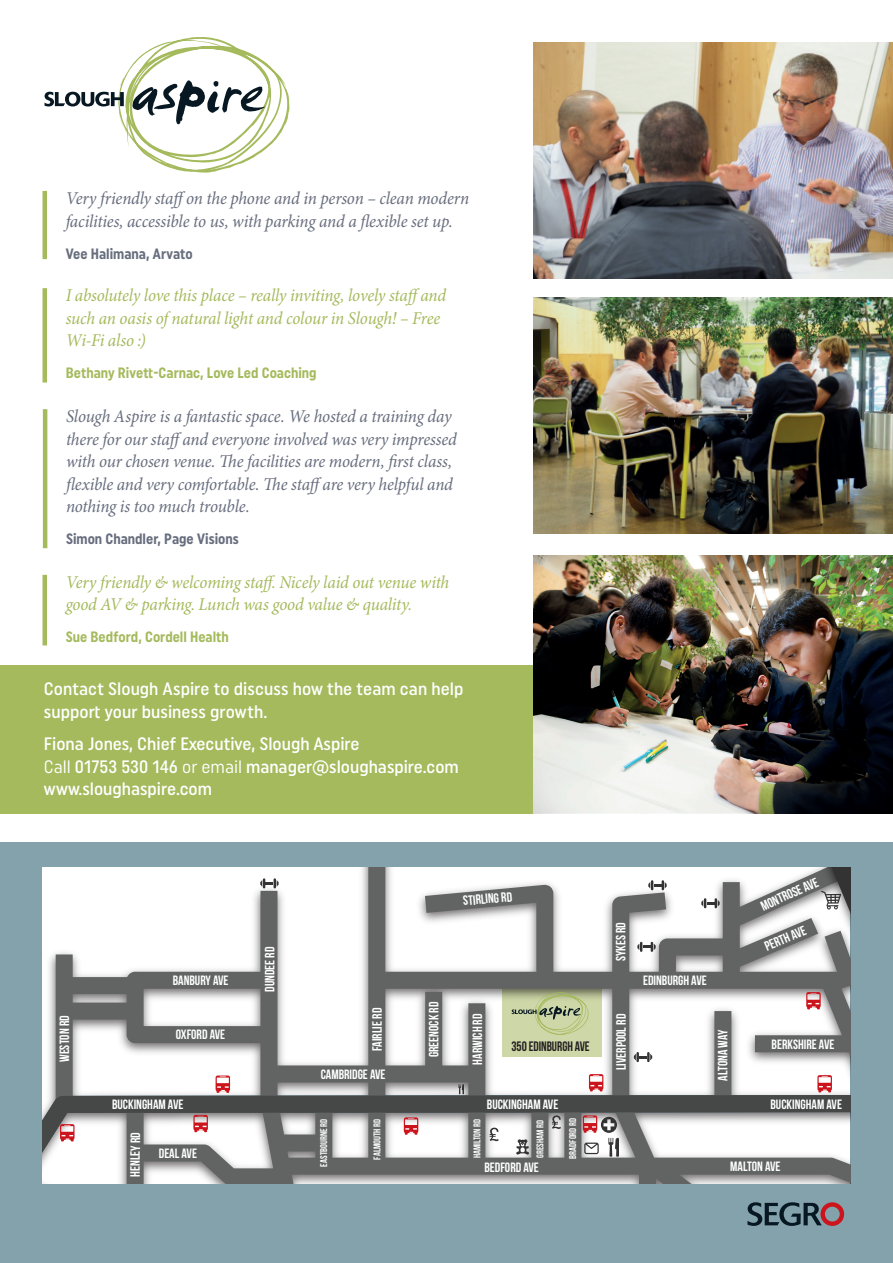
<style>
.page{position:relative;width:893px;height:1263px;background:#fff}
.page>*{position:absolute;margin:0;border:0;box-sizing:border-box;transform-origin:0 0}
.t1{font:italic 18px/22.5px "Minion Pro";letter-spacing:-.015em;color:#666d7d;scale:.95 1}
.t2{font:italic 18px/22.5px "Minion Pro";letter-spacing:-.015em;color:#a4ba5c;scale:.95 1}
.t3{font:500 18px/22.5px "Uniform Condensed";color:#fff}
.t4{font:700 15px "Uniform Condensed";color:#a4ba5c;scale:.95 1}
.t5{font:700 15px "Uniform Condensed";color:#666d7d;scale:.95 1}
.t6{font:700 13.65px "Bebas Neue";color:#231f20;scale:.95 1}
.t7{font:13.5px "Bebas Neue";color:#fff}
.t8{font:9.75px "Bebas Neue";color:#fff}
.s1{font-weight:400}
</style>
<div class="page">
<div style="left:0;top:665px;width:534px;height:149px;background:#a4ba5c"></div>
<div style="left:0;top:842px;width:893px;height:421px;background:#83a2ac"></div>
<svg style="left:747px;top:1202px;width:97px;height:24px"></svg>
<svg style="left:43px;top:867px;width:763px;height:207px;background:#cccccb"></svg>
<svg style="left:43px;top:1074px;width:763px;height:110px;background:#a5a5a5"></svg>
<svg style="left:490px;top:1128px;width:9px;height:13px"></svg>
<svg style="left:516px;top:1139px;width:13px;height:15px"></svg>
<svg style="left:552px;top:1115px;width:9px;height:14px"></svg>
<svg style="left:634px;top:1052px;width:18px;height:10px"></svg>
<svg style="left:648px;top:880px;width:19px;height:10px"></svg>
<svg style="left:637px;top:942px;width:19px;height:10px"></svg>
<svg style="left:701px;top:898px;width:19px;height:10px"></svg>
<svg style="left:260px;top:878px;width:19px;height:10px"></svg>
<svg style="left:216px;top:1075px;width:14px;height:18px"></svg>
<svg style="left:193px;top:1115px;width:15px;height:17px"></svg>
<svg style="left:60px;top:1124px;width:15px;height:17px"></svg>
<svg style="left:404px;top:1117px;width:14px;height:18px"></svg>
<svg style="left:589px;top:1074px;width:14px;height:17px"></svg>
<svg style="left:806px;top:867px;width:44px;height:317px;background:#adaaaa"></svg>
<svg style="left:458px;top:1084px;width:6px;height:10px"></svg>
<svg style="left:583px;top:1115px;width:36px;height:42px;background:#c2b1b2"></svg>
<svg style="left:512px;top:992px;width:76px;height:43px;background:#b6c192"></svg>
<img style="left:534px;top:297px;width:359px;height:237px">
<img style="left:534px;top:43px;width:359px;height:236px">
<img style="left:534px;top:556px;width:359px;height:258px">
<svg style="left:45px;top:37px;width:244px;height:135px"></svg>
<hr style="left:43px;top:409px;width:4px;height:139px;background:#a4ba5c">
<hr style="left:43px;top:288px;width:4px;height:94px;background:#a4ba5c">
<hr style="left:43px;top:191px;width:4px;height:68px;background:#a4ba5c">
<hr style="left:43px;top:575px;width:4px;height:70px;background:#a4ba5c">
<p class="t1" style="left:66px;top:187px;width:426px">Very friendly staffon the phone and in person – clean modern facilities, accessible to us, with parking and a flexible set up.</p>
<p class="t5" style="left:66px;top:244px;width:135px">Vee Halimana, Arvato</p>
<p class="t2" style="left:66px;top:284px;width:402px">I absolutely love this place – really inviting, lovely staffand such an oasis of natural light and colour in Slough! – Free<br>Wi-Fi also :)</p>
<p class="t4" style="left:66px;top:364px;width:266px">Bethany Rivett-Carnac, Love Led Coaching</p>
<p class="t1" style="left:66px;top:405px;width:413px">Slough Aspire is a fantastic space. We hosted a training day there for our staffand everyone involved was very impressed with our chosen venue. The facilities are modern, first class, flexible and very comfortable. The staffare very helpful and nothing is too much trouble.</p>
<p class="t5" style="left:66px;top:530px;width:183px">Simon Chandler, Page Visions</p>
<p class="t2" style="left:66px;top:571px;width:405px">Very friendly &amp; welcoming staff. Nicely laid out venue with good AV &amp; parking. Lunch was good value &amp; quality.</p>
<p class="t4" style="left:66px;top:628px;width:173px">Sue Bedford, Cordell Health</p>
<p class="t3" style="left:44px;top:677px;width:421px">Contact Slough Aspire to discuss how the team can help support your business growth.</p>
<p class="t3" style="left:44px;top:732px;width:416px">Fiona Jones, Chief Executive, Slough Aspire<br><span class="s1">Call</span> 01753 530 146 <span class="s1">or email</span> manager@sloughaspire.com www.sloughaspire.com</p>
<p class="t7" style="left:57px;top:1062px;width:48px;rotate:-90deg">WESTON RD</p>
<p class="t7" style="left:173px;top:973px;width:57px">BANBURY AVE</p>
<p class="t7" style="left:176px;top:1027px;width:51px">OXFORD AVE</p>
<p class="t7" style="left:262px;top:992px;width:47px;rotate:-90deg">DUNDEE RD</p>
<p class="t7" style="left:370px;top:1051px;width:45px;rotate:-90deg">FAIRLIE RD</p>
<p class="t7" style="left:321px;top:1067px;width:66px">CAMBRIDGE AVE</p>
<p class="t7" style="left:463px;top:893px;width:51px;rotate:-5deg">STIRLING RD</p>
<p class="t7" style="left:427px;top:1057px;width:57px;rotate:-90deg">GREENOCK RD</p>
<p class="t7" style="left:470px;top:1064px;width:52px;rotate:-90deg">HARWICH RD</p>
<p class="t6" style="left:511px;top:1039px;width:84px">350 EDINBURGH AVE</p>
<p class="t7" style="left:614px;top:961px;width:40px;rotate:-90deg">SYKES RD</p>
<p class="t7" style="left:614px;top:1070px;width:58px;rotate:-90deg">LIVERPOOL RD</p>
<p class="t7" style="left:643px;top:973px;width:65px">EDINBURGH AVE</p>
<p class="t7" style="left:715px;top:1080px;width:52px;rotate:-90deg">ALTONA WAY</p>
<p class="t7" style="left:758px;top:900px;width:63px;rotate:-24deg">MONTROSE AVE</p>
<p class="t7" style="left:762px;top:940px;width:45px;rotate:-23deg">PERTH AVE</p>
<p class="t7" style="left:772px;top:1037px;width:64px">BERKSHIRE AVE</p>
<p class="t7" style="left:487px;top:1097px;width:73px">BUCKINGHAM AVE</p>
<p class="t7" style="left:112px;top:1097px;width:73px">BUCKINGHAM AVE</p>
<p class="t7" style="left:770px;top:1097px;width:73px">BUCKINGHAM AVE</p>
<p class="t7" style="left:128px;top:1177px;width:46px;rotate:-90deg">HENLEY RD</p>
<p class="t7" style="left:159px;top:1146px;width:40px">DEAL AVE</p>
<p class="t8" style="left:318px;top:1167px;width:49px;rotate:-90deg">EASTBOURNE RD</p>
<p class="t8" style="left:372px;top:1159px;width:42px;rotate:-90deg">FALMOUTH RD</p>
<p class="t8" style="left:472px;top:1158px;width:40px;rotate:-90deg">HAMILTON RD</p>
<p class="t8" style="left:535px;top:1158px;width:39px;rotate:-90deg">GRESHAM RD</p>
<p class="t8" style="left:567px;top:1158px;width:42px;rotate:-90deg">BRADFORD RD</p>
<p class="t7" style="left:484px;top:1159px;width:56px">BEDFORD AVE</p>
<p class="t7" style="left:730px;top:1159px;width:52px">MALTON AVE</p>
</div>
